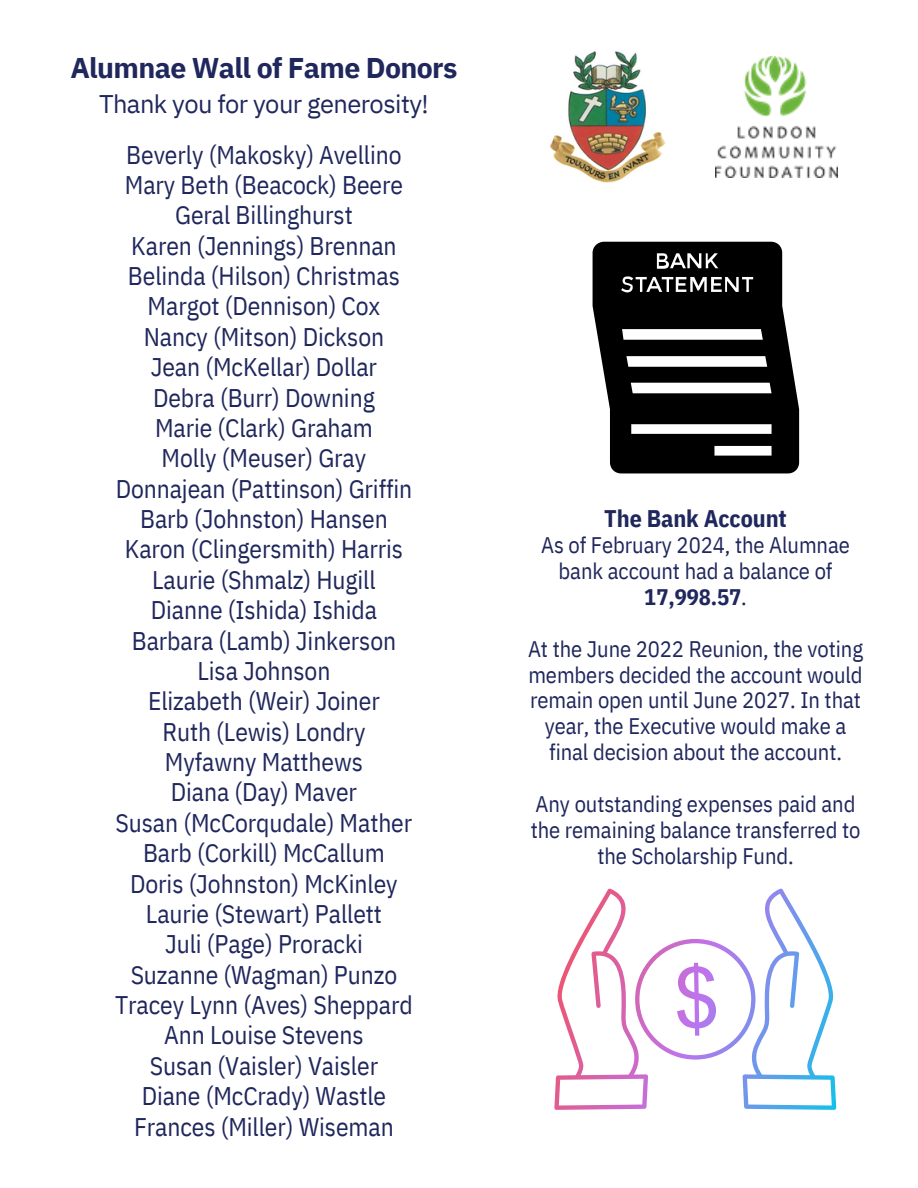
<style>
.page{position:relative;width:918px;height:1188px;background:#fff}
.page>*{position:absolute;margin:0;border:0;box-sizing:border-box;transform-origin:0 0}
.t1{font:700 28.5px "IBM Plex Sans";letter-spacing:-.02em;color:#1f275c}
.t2{font:25.5px/30.3px "IBM Plex Sans Cond";letter-spacing:-.005em;color:#1f275c;text-align:center}
.t3{font:25.5px "IBM Plex Sans";letter-spacing:-.02em;color:#1f275c}
.t4{font:700 24px "IBM Plex Sans Cond";letter-spacing:-.005em;color:#1f275c}
.t5{font:22.5px/25.8px "IBM Plex Sans Cond";letter-spacing:-.005em;color:#1f275c;text-align:center}
.s1{font-weight:700}
</style>
<div class="page">
<img style="left:716px;top:57px;width:121px;height:120px">
<img style="left:550px;top:51px;width:116px;height:132px">
<svg style="left:593px;top:242px;width:206px;height:231px;fill:#000"></svg>
<svg style="left:675px;top:256px;width:5px;height:6px"></svg>
<svg style="left:652px;top:280px;width:5px;height:6px"></svg>
<svg style="left:554px;top:888px;width:283px;height:222px"></svg>
<p class="t1" style="left:70px;top:49px;width:389px">Alumnae Wall of Fame Donors</p>
<p class="t3" style="left:99px;top:87px;width:331px">Thank you for your generosity!</p>
<p class="t2" style="left:115px;top:139px;width:299px">Beverly (Makosky) Avellino<br>Mary Beth (Beacock) Beere<br>Geral Billinghurst<br>Karen (Jennings) Brennan<br>Belinda (Hilson) Christmas<br>Margot (Dennison) Cox<br>Nancy (Mitson) Dickson<br>Jean (McKellar) Dollar<br>Debra (Burr) Downing<br>Marie (Clark) Graham<br>Molly (Meuser) Gray<br>Donnajean (Pattinson) Griffin<br>Barb (Johnston) Hansen<br>Karon (Clingersmith) Harris<br>Laurie (Shmalz) Hugill<br>Dianne (Ishida) Ishida<br>Barbara (Lamb) Jinkerson<br>Lisa Johnson<br>Elizabeth (Weir) Joiner<br>Ruth (Lewis) Londry<br>Myfawny Matthews<br>Diana (Day) Maver<br>Susan (McCorqudale) Mather<br>Barb (Corkill) McCallum<br>Doris (Johnston) McKinley<br>Laurie (Stewart) Pallett<br>Juli (Page) Proracki<br>Suzanne (Wagman) Punzo<br>Tracey Lynn (Aves) Sheppard<br>Ann Louise Stevens<br>Susan (Vaisler) Vaisler<br>Diane (McCrady) Wastle<br>Frances (Miller) Wiseman</p>
<p class="t4" style="left:604px;top:503px;width:184px">The Bank Account</p>
<p class="t5" style="left:541px;top:532px;width:310px">As of February 2024, the Alumnae bank account had a balance of<br><span class="s1">17,998.57</span>.</p>
<p class="t5" style="left:528px;top:635px;width:337px">At the June 2022 Reunion, the voting members decided the account would remain open until June 2027. In that year, the Executive would make a final decision about the account.</p>
<p class="t5" style="left:531px;top:791px;width:331px">Any outstanding expenses paid and the remaining balance transferred to the Scholarship Fund.</p>
</div>
